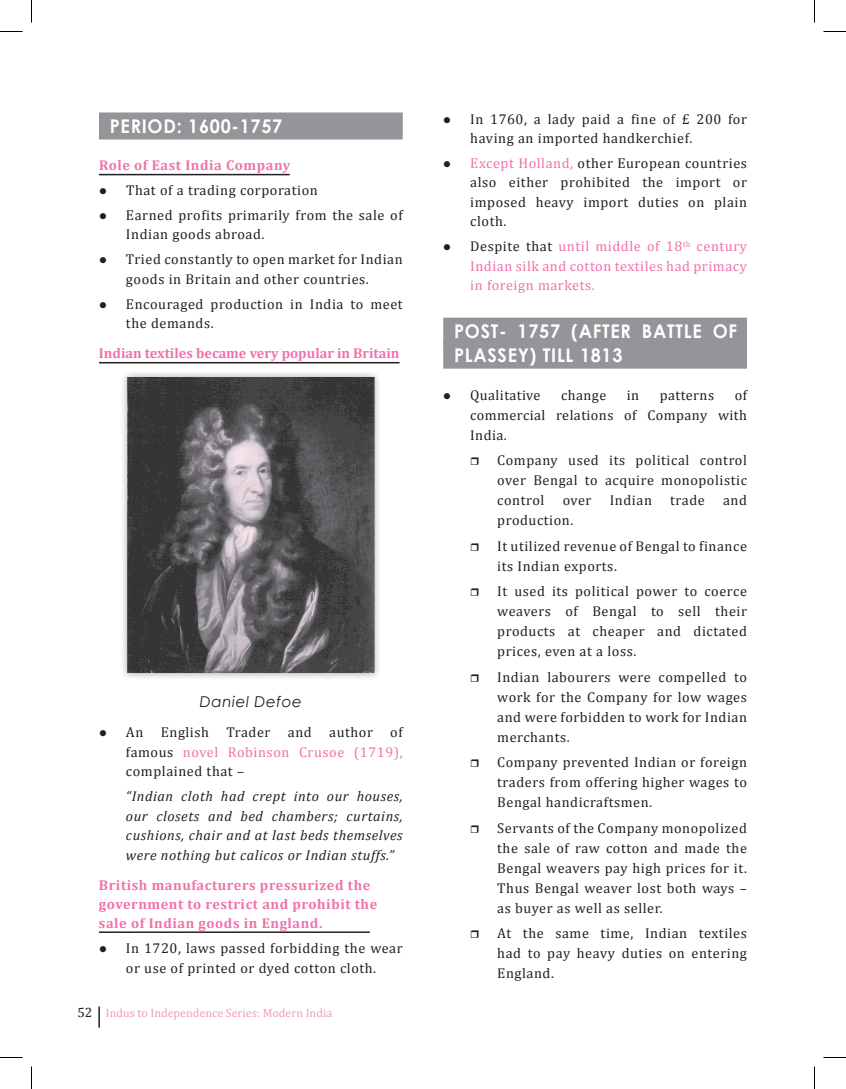
<style>
.page{position:relative;width:846px;height:1089px;background:#fff}
.page>*{position:absolute;margin:0;border:0;box-sizing:border-box;transform-origin:0 0}
.t1{font:700 18.9px/24px "Century Gothic";letter-spacing:.04em;color:#fff;scale:.95 1}
.t2{font:italic 15px "Century Gothic";letter-spacing:.04em;color:#231f20}
.t3{font:14.25px/20px "Cambria";letter-spacing:.04em;color:#231f20;text-align:justify}
.t4{font:italic 14.25px/19.5px "Cambria";letter-spacing:.04em;color:#231f20;text-align:justify}
.t5{font:700 14.25px/19.2px "Cambria";letter-spacing:.04em;color:#f171ab}
.t6{font:14.25px/19.5px "Cambria";letter-spacing:.04em;color:#f171ab;text-align:justify}
.t7{font:700 14.25px "Cambria";color:#f171ab}
.t8{font:12px "Cambria";color:#f499c2}
.s1{color:#f171ab}
.s2{font-size:13.5px;color:#231f20}
.s3{color:#231f20}
</style>
<div class="page">
<hr style="left:98px;top:1006px;width:2px;height:22px;background:#231f20">
<div style="left:99px;top:112px;width:304px;height:28px;background:#939598"></div>
<hr style="left:99px;top:174px;width:191px;height:1px;background:#231f20">
<hr style="left:99px;top:362px;width:301px;height:1px;background:#231f20">
<hr style="left:99px;top:931px;width:271px;height:2px;background:#231f20">
<div style="left:119px;top:369px;width:263px;height:311px;background:#231f20;opacity:.4"></div>
<img style="left:127px;top:377px;width:248px;height:296px">
<div style="left:443px;top:318px;width:304px;height:27px;background:#939598"></div>
<div style="left:443px;top:342px;width:304px;height:27px;background:#939598"></div>
<svg style="left:0;top:31px;width:22px;height:1px"></svg>
<svg style="left:824px;top:31px;width:22px;height:1px"></svg>
<svg style="left:0;top:1057px;width:22px;height:1px"></svg>
<svg style="left:824px;top:1057px;width:22px;height:1px"></svg>
<svg style="left:31px;top:0;width:1px;height:22px"></svg>
<svg style="left:31px;top:1066px;width:1px;height:23px"></svg>
<svg style="left:814px;top:0;width:1px;height:22px"></svg>
<svg style="left:814px;top:1066px;width:1px;height:23px"></svg>
<h1 class="t1" style="left:110px;top:113px;width:183px">PERIOD: 1600-1757</h1>
<p class="t5" style="left:99px;top:155px;width:193px">Role of East India Company</p>
<p class="t3" style="left:99px;top:180px;width:220px">● That of a trading corporation</p>
<p class="t3" style="left:126px;top:205px;width:278px;line-height:19.5px;text-indent:-27px">● Earned profits primarily from the sale of<br>Indian goods abroad.</p>
<p class="t3" style="left:99px;top:249px;width:305px;line-height:19.5px;text-align:center">● Tried constantly to open market for Indian goods in Britain and other countries.</p>
<p class="t3" style="left:126px;top:294px;width:278px;line-height:19.5px;text-indent:-27px">● Encouraged production in India to meet the demands.</p>
<p class="t7" style="left:99px;top:345px;width:302px">Indian textiles became very popular in Britain</p>
<p class="t2" style="left:200px;top:691px;width:104px">Daniel Defoe</p>
<p class="t3" style="left:126px;top:723px;width:278px;line-height:19.5px;text-indent:-27px">● An English Trader and author of famous <span class="s1">novel Robinson Crusoe (1719), </span>complained that –</p>
<p class="t4" style="left:126px;top:786px;width:278px">“Indian cloth had crept into our houses, our closets and bed chambers; curtains, cushions, chair and at last beds themselves were nothing but calicos or Indian stuffs.”</p>
<p class="t5" style="left:99px;top:875px;width:280px">British manufacturers pressurized the government to restrict and prohibit the sale of Indian goods in England.</p>
<p class="t3" style="left:99px;top:938px;width:305px;line-height:19.5px;text-align:center">● In 1720, laws passed forbidding the wear or use of printed or dyed cotton cloth.</p>
<p class="t8" style="left:77px;top:1006px;width:256px"><span class="s2">52</span> Indus to Independence Series: Modern India</p>
<p class="t3" style="left:470px;top:109px;width:278px;line-height:19.5px;text-indent:-27px">● In 1760, a lady paid a fine of £ 200 for having an imported handkerchief.</p>
<p class="t3" style="left:470px;top:153px;width:278px;line-height:19.5px;text-indent:-27px">● <span class="s1">Except Holland,</span> other European countries also either prohibited the import or imposed heavy import duties on plain cloth.</p>
<p class="t6" style="left:470px;top:237px;width:278px;text-indent:-27px"><span class="s3">● Despite that</span> until middle of 18<sup>th</sup> century Indian silk and cotton textiles had primacy in foreign markets.</p>
<h1 class="t1" style="left:454px;top:318px;width:300px">POST- 1757 (AFTER BATTLE OF<br>PLASSEY) TILL 1813</h1>
<p class="t3" style="left:443px;top:385px;width:99px">● Qualitative</p>
<p class="t3" style="left:561px;top:385px;width:47px">change</p>
<p class="t3" style="left:627px;top:385px;width:14px">in</p>
<p class="t3" style="left:660px;top:385px;width:56px">patterns</p>
<p class="t3" style="left:470px;top:385px;width:278px;text-indent:264px">of commercial relations of Company with India.</p>
<p class="t3" style="left:497px;top:450px;width:251px">Company used its political control over Bengal to acquire monopolistic control</p>
<p class="t3" style="left:563px;top:490px;width:30px">over</p>
<p class="t3" style="left:610px;top:490px;width:44px">Indian</p>
<p class="t3" style="left:670px;top:490px;width:36px">trade</p>
<p class="t3" style="left:723px;top:490px;width:25px">and</p>
<p class="t3" style="left:497px;top:508px;width:251px;line-height:25.3px">production.<br>It utilized revenue of Bengal to finance</p>
<p class="t3" style="left:497px;top:553px;width:251px;line-height:25.3px">its Indian exports.<br>It used its political power to coerce</p>
<p class="t3" style="left:497px;top:601px;width:251px">weavers of Bengal to sell their products at cheaper and dictated prices, even at a loss.</p>
<p class="t3" style="left:497px;top:667px;width:251px">Indian labourers were compelled to work for the Company for low wages and were forbidden to work for Indian merchants.</p>
<p class="t3" style="left:497px;top:752px;width:251px">Company prevented Indian or foreign traders from offering higher wages to Bengal handicraftsmen.</p>
<p class="t3" style="left:497px;top:818px;width:251px">Servants of the Company monopolized the sale of raw cotton and made the Bengal weavers pay high prices for it.<br>Thus Bengal weaver lost both ways – as buyer as well as seller.</p>
<p class="t3" style="left:497px;top:923px;width:251px">At the same time, Indian textiles had to pay heavy duties on entering England.</p>
</div>
